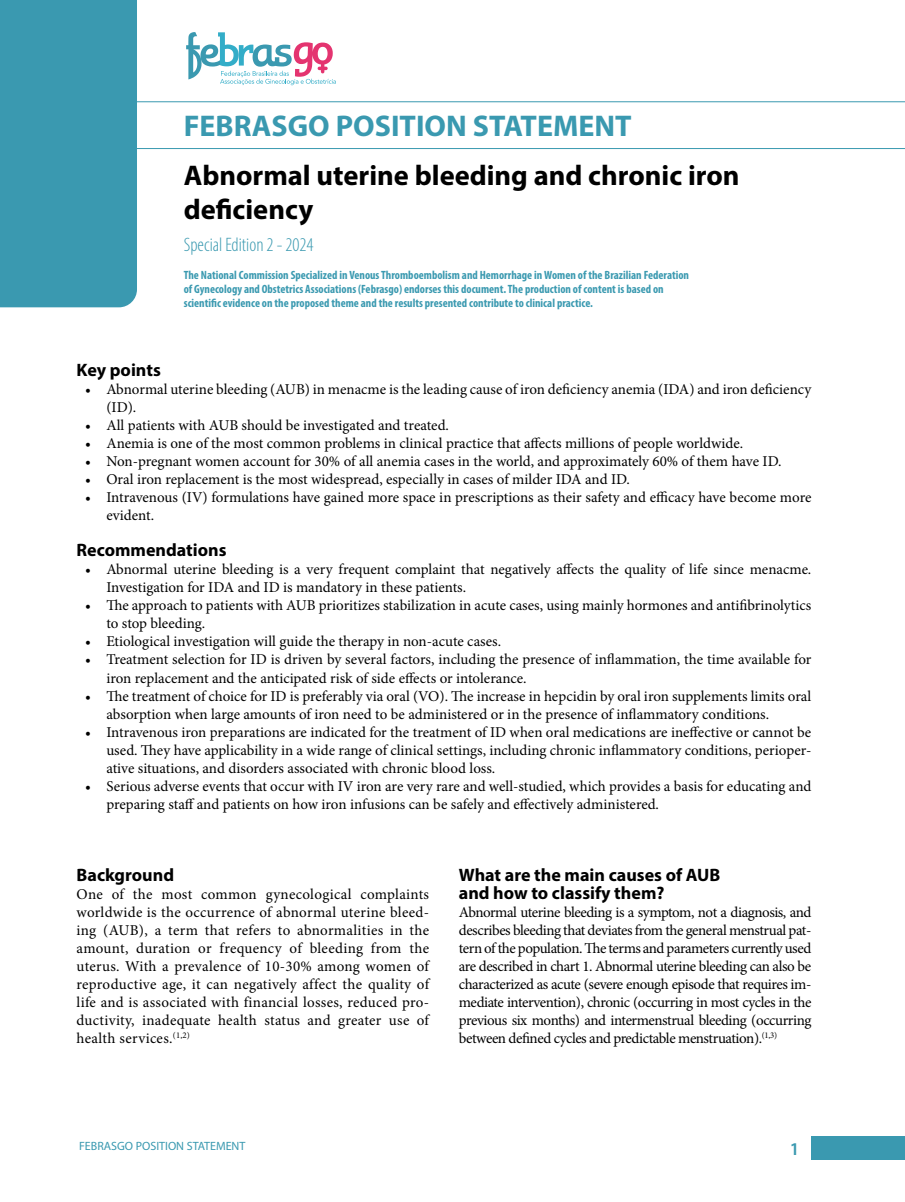
<style>
.page{position:relative;width:905px;height:1202px;background:#fff}
.page>*{position:absolute;margin:0;border:0;box-sizing:border-box;transform-origin:0 0}
.t1{font:700 30px "Myriad Pro";color:#3a99b0}
.t2{font:700 28.5px/34.2px "Myriad Pro";color:#000}
.t3{font:300 condensed 19.5px "Myriad Pro";color:#3a99b0}
.t4{font:700 18px/18px "Myriad Pro";color:#000}
.t5{font:600 18px "Myriad Pro";color:#3a99b0}
.t6{font:15px/18px "Minion Pro";color:#000}
.t7{font:700 condensed 12px/14.4px "Myriad Pro";color:#3a99b0}
.t8{font:12px "Myriad Pro";color:#3a99b0}
</style>
<div class="page">
<div style="left:811px;top:1135px;width:93px;height:23px;background:#3a99b0"></div>
<svg style="left:0;top:0;width:904px;height:307px"></svg>
<h1 class="t1" style="left:184px;top:106px;width:449px">FEBRASGO POSITION STATEMENT</h1>
<h2 class="t2" style="left:184px;top:157px;width:557px">Abnormal uterine bleeding and chronic iron deficiency</h2>
<h3 class="t3" style="left:184px;top:233px;width:131px">Special Edition 2 - 2024</h3>
<p class="t7" style="left:184px;top:267px;width:506px">The National Commission Specialized in Venous Thromboembolism and Hemorrhage in Women of the Brazilian Federation of Gynecology and Obstetrics Associations (Febrasgo) endorses this document. The production of content is based on scientific evidence on the proposed theme and the results presented contribute to clinical practice.</p>
<p class="t4" style="left:77px;top:360px;width:86px">Key points</p>
<p class="t6" style="left:106px;top:380px;width:706px;text-indent:-21px">• Abnormal uterine bleeding (AUB) in menacme is the leading cause of iron deficiency anemia (IDA) and iron deficiency (ID).</p>
<p class="t6" style="left:85px;top:416px;width:365px">• All patients with AUB should be investigated and treated.</p>
<p class="t6" style="left:85px;top:434px;width:659px">• Anemia is one of the most common problems in clinical practice that affects millions of people worldwide.</p>
<p class="t6" style="left:85px;top:452px;width:697px">• Non-pregnant women account for 30% of all anemia cases in the world, and approximately 60% of them have ID.</p>
<p class="t6" style="left:85px;top:470px;width:546px">• Oral iron replacement is the most widespread, especially in cases of milder IDA and ID.</p>
<p class="t6" style="left:106px;top:488px;width:706px;text-indent:-21px">• Intravenous (IV) formulations have gained more space in prescriptions as their safety and efficacy have become more evident.</p>
<p class="t4" style="left:77px;top:540px;width:151px">Recommendations</p>
<p class="t6" style="left:106px;top:560px;width:706px;text-indent:-21px">• Abnormal uterine bleeding is a very frequent complaint that negatively affects the quality of life since menacme.<br>Investigation for IDA and ID is mandatory in these patients.</p>
<p class="t6" style="left:106px;top:596px;width:706px;text-indent:-21px">• The approach to patients with AUB prioritizes stabilization in acute cases, using mainly hormones and antifibrinolytics to stop bleeding.</p>
<p class="t6" style="left:85px;top:632px;width:417px">• Etiological investigation will guide the therapy in non-acute cases.</p>
<p class="t6" style="left:106px;top:650px;width:706px;text-indent:-21px">• Treatment selection for ID is driven by several factors, including the presence of inflammation, the time available for iron replacement and the anticipated risk of side effects or intolerance.</p>
<p class="t6" style="left:106px;top:686px;width:706px;text-indent:-21px">• The treatment of choice for ID is preferably via oral (VO). The increase in hepcidin by oral iron supplements limits oral absorption when large amounts of iron need to be administered or in the presence of inflammatory conditions.</p>
<p class="t6" style="left:106px;top:722px;width:706px;text-align:justify;text-indent:-21px">• Intravenous iron preparations are indicated for the treatment of ID when oral medications are ineffective or cannot be used. They have applicability in a wide range of clinical settings, including chronic inflammatory conditions, perioper&shy;ative situations, and disorders associated with chronic blood loss.</p>
<p class="t6" style="left:106px;top:776px;width:706px;text-indent:-21px">• Serious adverse events that occur with IV iron are very rare and well-studied, which provides a basis for educating and preparing staff and patients on how iron infusions can be safely and effectively administered.</p>
<p class="t4" style="left:77px;top:864px;width:99px">Background</p>
<p class="t6" style="left:77px;top:884px;width:354px;text-align:justify">One of the most common gynecological complaints worldwide is the occurrence of abnormal uterine bleed&shy;ing (AUB), a term that refers to abnormalities in the amount, duration or frequency of bleeding from the uterus. With a prevalence of 10-30% among women of reproductive age, it can negatively affect the quality of life and is associated with financial losses, reduced pro&shy;ductivity, inadequate health status and greater use of health services.<sup>(1,2)</sup></p>
<p class="t4" style="left:459px;top:864px;width:263px">What are the main causes of AUB and how to classify them?</p>
<p class="t6" style="left:459px;top:902px;width:354px;text-align:justify">Abnormal uterine bleeding is a symptom, not a diagnosis, and describes bleeding that deviates from the general menstrual pat&shy;tern of the population. The terms and parameters currently used are described in chart 1. Abnormal uterine bleeding can also be characterized as acute (severe enough episode that requires im&shy;mediate intervention), chronic (occurring in most cycles in the previous six months) and intermenstrual bleeding (occurring between defined cycles and predictable menstruation).<sup>(1,3)</sup></p>
<p class="t8" style="left:79px;top:1138px;width:168px">FEBRASGO POSITION STATEMENT</p>
<p class="t5" style="left:789px;top:1137px;width:11px">1</p>
</div>
